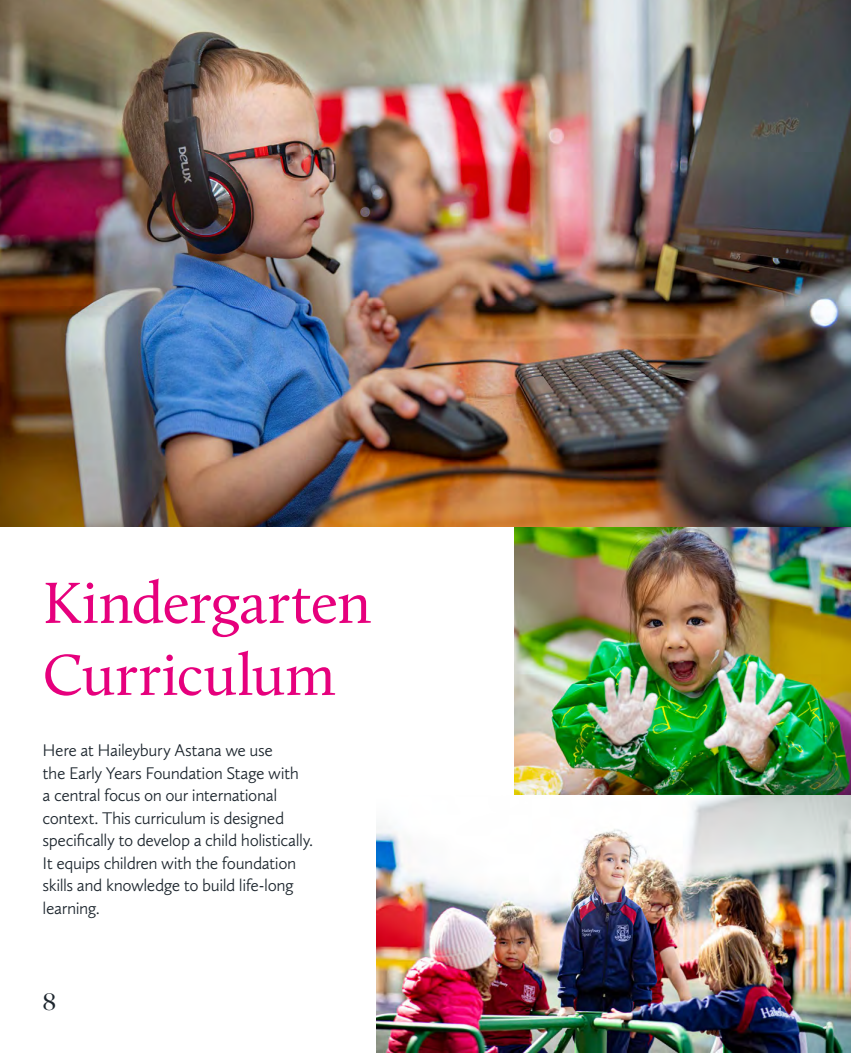
<style>
.page{position:relative;width:851px;height:1053px;background:#fff}
.page>*{position:absolute;margin:0;border:0;box-sizing:border-box;transform-origin:0 0}
.t1{font:60px/72px "Calluna";letter-spacing:-.005em;color:#e6007d}
.t2{font:25px "Chronicle Display";color:#1c252d}
.t3{font:300 17.5px/22.5px "Calluna Sans";letter-spacing:-.025em;color:#1c252d}
</style>
<div class="page">
<img style="left:515px;top:526px;width:335px;height:269px">
<img style="left:376px;top:795px;width:474px;height:257px">
<img style="left:0;top:0;width:850px;height:526px">
<h1 class="t1" style="left:43px;top:566px;width:330px">Kindergarten<br>Curriculum</h1>
<p class="t3" style="left:43px;top:738px;width:272px">Here at Haileybury Astana we use<br>the Early Years Foundation Stage with<br>a central focus on our international context. This curriculum is designed specifically to develop a child holistically.<br>It equips children with the foundation skills and knowledge to build life-long learning.</p>
<h2 class="t2" style="left:43px;top:981px;width:15px">8</h2>
</div>
